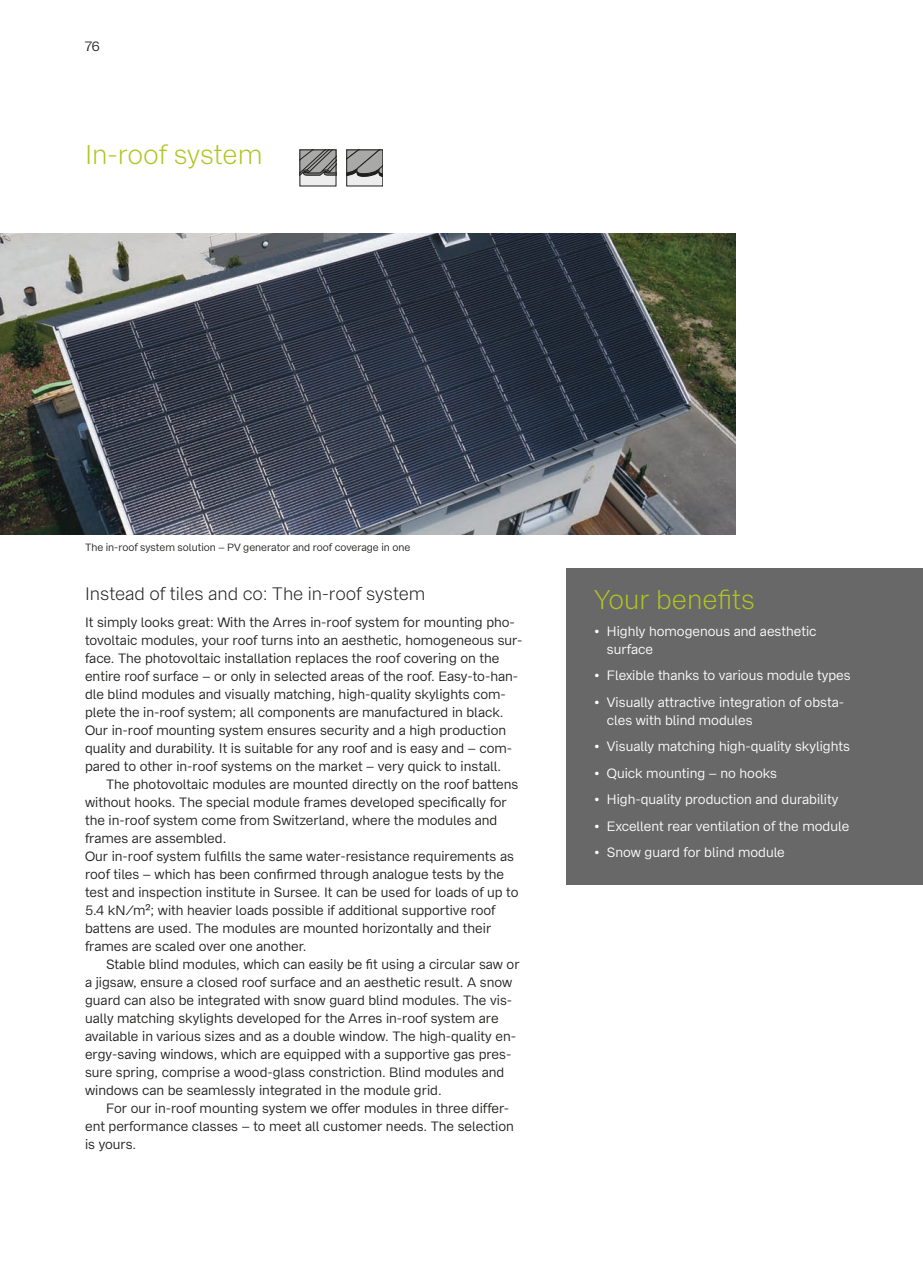
<style>
.page{position:relative;width:923px;height:1263px;background:#fff}
.page>*{position:absolute;margin:0;border:0;box-sizing:border-box;transform-origin:0 0}
.t1{font:300 27px "Bay Wa Sans";color:#afc521}
.t2{font:300 18px "Bay Wa Sans";color:#1f1f1e}
.t3{font:13.5px/18px "Bay Wa Sans";color:#1f1f1e}
.t4{font:13.5px/18px "Bay Wa Sans";color:#fff}
.t5{font:10.5px "Bay Wa Sans";color:#1f1f1e}
</style>
<div class="page">
<div style="left:566px;top:568px;width:357px;height:317px;background:#676867"></div>
<img style="left:0;top:234px;width:736px;height:300px">
<div style="left:300px;top:150px;width:36px;height:36px;background:#ededee"></div>
<svg style="left:302px;top:152px;width:32px;height:23px"></svg>
<div style="left:300px;top:150px;width:36px;height:36px;border:1px solid #1f1f1e"></div>
<div style="left:347px;top:150px;width:36px;height:36px;background:#ededee"></div>
<svg style="left:349px;top:152px;width:32px;height:25px"></svg>
<div style="left:347px;top:150px;width:36px;height:36px;border:1px solid #1f1f1e"></div>
<p class="t3" style="left:85px;top:37px;width:16px">76</p>
<h1 class="t1" style="left:85px;top:138px;width:179px">In-roof system</h1>
<p class="t5" style="left:85px;top:541px;width:327px">The in-roof system solution – PV generator and roof coverage in one</p>
<h2 class="t2" style="left:85px;top:583px;width:342px">Instead of tiles and co: The in-roof system</h2>
<p class="t3" style="left:85px;top:613px;width:439px">It simply looks great: With the Arres in-roof system for mounting pho&shy;tovoltaic modules, your roof turns into an aesthetic, homogeneous sur&shy;face. The photovoltaic installation replaces the roof covering on the entire roof surface – or only in selected areas of the roof. Easy-to-han&shy;dle blind modules and visually matching, high-quality skylights com&shy;plete the in-roof system; all components are manufactured in black.<br>Our in-roof mounting system ensures security and a high production quality and durability. It is suitable for any roof and is easy and – com&shy;pared to other in-roof systems on the market – very quick to install.</p>
<p class="t3" style="left:85px;top:775px;width:435px;text-indent:21px">The photovoltaic modules are mounted directly on the roof battens without hooks. The special module frames developed specifically for the in-roof system come from Switzerland, where the modules and frames are assembled.<br>Our in-roof system fulfills the same water-resistance requirements as roof tiles – which has been confirmed through analogue tests by the test and inspection institute in Sursee. It can be used for loads of up to 5.4 kN/m²; with heavier loads possible if additional supportive roof battens are used. The modules are mounted horizontally and their frames are scaled over one another.</p>
<p class="t3" style="left:85px;top:955px;width:436px;text-indent:21px">Stable blind modules, which can easily be fit using a circular saw or a jigsaw, ensure a closed roof surface and an aesthetic result. A snow guard can also be integrated with snow guard blind modules. The vis&shy;ually matching skylights developed for the Arres in-roof system are available in various sizes and as a double window. The high-quality en&shy;ergy-saving windows, which are equipped with a supportive gas pres&shy;sure spring, comprise a wood-glass constriction. Blind modules and windows can be seamlessly integrated in the module grid.</p>
<p class="t3" style="left:85px;top:1099px;width:430px;text-indent:21px">For our in-roof mounting system we offer modules in three differ&shy;ent performance classes – to meet all customer needs. The selection is yours.</p>
<h1 class="t1" style="left:594px;top:583px;width:162px">Your benefits</h1>
<p class="t4" style="left:607px;top:622px;width:211px;text-indent:-13px">• Highly homogenous and aesthetic surface</p>
<p class="t4" style="left:594px;top:666px;width:258px">• Flexible thanks to various module types</p>
<p class="t4" style="left:607px;top:693px;width:239px;text-indent:-13px">• Visually attractive integration of obsta&shy;cles with blind modules</p>
<p class="t4" style="left:594px;top:737px;width:257px">• Visually matching high-quality skylights</p>
<p class="t4" style="left:594px;top:764px;width:184px">• Quick mounting – no hooks</p>
<p class="t4" style="left:594px;top:790px;width:246px">• High-quality production and durability</p>
<p class="t4" style="left:594px;top:817px;width:256px">• Excellent rear ventilation of the module</p>
<p class="t4" style="left:594px;top:843px;width:192px">• Snow guard for blind module</p>
</div>
